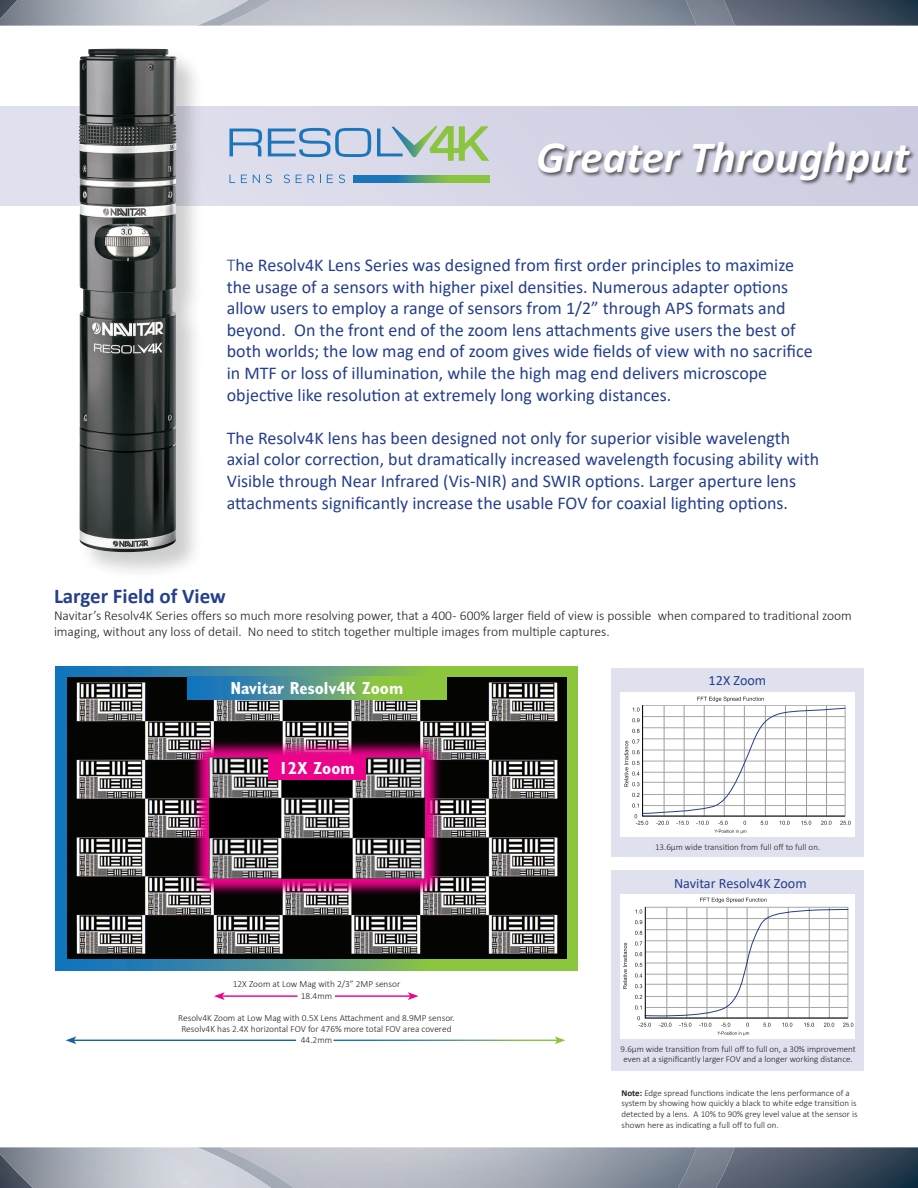
<style>
.page{position:relative;width:918px;height:1188px;background:#fff}
.page>*{position:absolute;margin:0;border:0;box-sizing:border-box;transform-origin:0 0}
.t1{font:italic 700 45px "Calibri";color:#fff}
.t2{font:700 21px "Calibri";color:#253f8e}
.t3{font:18px/21.6px "Calibri";color:#253f8e}
.t4{font:700 condensed 17.55px "Gill Sans";color:#fff}
.t5{font:14.25px "Calibri";color:#253f8e}
.t6{font:300 13.5px/16.5px "Calibri";color:#231f20}
.t7{font:300 9.3px "Calibri";color:#231f20}
.t8{font:300 9px/10.8px "Calibri";color:#231f20}
.s1{font-weight:300}
.s2{font-weight:700}
</style>
<div class="page">
<img style="left:735px;top:1147px;width:183px;height:41px">
<img style="left:696px;top:1147px;width:39px;height:41px">
<img style="left:374px;top:1147px;width:322px;height:41px">
<img style="left:0;top:1147px;width:351px;height:41px">
<img style="left:735px;top:0;width:183px;height:26px">
<img style="left:696px;top:0;width:39px;height:26px">
<img style="left:0;top:0;width:351px;height:26px">
<div style="left:0;top:106px;width:918px;height:99px;background:#d7d7e8"></div>
<svg style="left:230px;top:175px;width:5px;height:8px"></svg>
<svg style="left:241px;top:175px;width:6px;height:8px"></svg>
<svg style="left:253px;top:175px;width:7px;height:8px"></svg>
<svg style="left:266px;top:174px;width:6px;height:9px"></svg>
<svg style="left:284px;top:174px;width:6px;height:9px"></svg>
<svg style="left:296px;top:175px;width:18px;height:8px"></svg>
<svg style="left:327px;top:175px;width:6px;height:8px"></svg>
<svg style="left:339px;top:174px;width:6px;height:9px"></svg>
<svg style="left:230px;top:129px;width:32px;height:27px"></svg>
<svg style="left:268px;top:128px;width:103px;height:29px"></svg>
<svg style="left:377px;top:126px;width:112px;height:35px"></svg>
<svg style="left:353px;top:175px;width:136px;height:7px"></svg>
<div style="left:79px;top:48px;width:125px;height:532px;background:#231f20;opacity:.22"></div>
<img style="left:79px;top:49px;width:97px;height:503px">
<div style="left:537px;top:140px;width:381px;height:45px;background:#231f20;opacity:.75"></div>
<svg style="left:56px;top:666px;width:522px;height:304px;background:#539b7c"></svg>
<img style="left:67px;top:678px;width:500px;height:281px">
<img style="left:191px;top:740px;width:251px;height:156px">
<img style="left:209px;top:758px;width:215px;height:121px">
<div style="left:268px;top:757px;width:98px;height:23px;background:#ed028c"></div>
<svg style="left:188px;top:676px;width:258px;height:23px;background:#5ba07c"></svg>
<hr style="left:222px;top:995px;width:76px;height:2px;background:#ed028c">
<svg style="left:214px;top:992px;width:11px;height:8px"></svg>
<hr style="left:335px;top:995px;width:75px;height:2px;background:#ed028c">
<svg style="left:408px;top:992px;width:11px;height:8px"></svg>
<hr style="left:74px;top:1040px;width:222px;height:1px;background:#1764a1">
<svg style="left:66px;top:1036px;width:10px;height:8px"></svg>
<svg style="left:555px;top:1036px;width:10px;height:8px"></svg>
<div style="left:611px;top:669px;width:253px;height:188px;background:#e0e1ee"></div>
<div style="left:620px;top:692px;width:235px;height:145px;background:#fff"></div>
<svg style="left:624px;top:697px;width:227px;height:137px"></svg>
<div style="left:612px;top:871px;width:252px;height:200px;background:#e0e1ee"></div>
<div style="left:620px;top:894px;width:235px;height:145px;background:#fff"></div>
<svg style="left:623px;top:943px;width:4px;height:46px"></svg>
<svg style="left:635px;top:898px;width:218px;height:138px"></svg>
<p class="t1" style="left:536px;top:125px;width:375px">Greater Throughput</p>
<p class="t3" style="left:227px;top:254px;width:569px"><span class="s1">T</span>he Resolv4K Lens Series was designed from first order principles to maximize the usage of a sensors with higher pixel densities. Numerous adapter options allow users to employ a range of sensors from 1/2” through APS formats and</p>
<p class="t3" style="left:227px;top:319px;width:587px">beyond. On the front end of the zoom lens attachments give users the best of both worlds; the low mag end of zoom gives wide fields of view with no sacrifice in MTF or loss of illumination, while the high mag end delivers microscope</p>
<p class="t3" style="left:227px;top:383px;width:446px">objective like resolution at extremely long working distances.</p>
<p class="t3" style="left:227px;top:427px;width:594px">The Resolv4K lens has been designed not only for superior visible wavelength axial color correction, but dramatically increased wavelength focusing ability with Visible through Near Infrared (Vis-NIR) and SWIR options. Larger aperture lens attachments significantly increase the usable FOV for coaxial lighting options.</p>
<p class="t2" style="left:54px;top:582px;width:173px">Larger Field of View</p>
<p class="t6" style="left:54px;top:607px;width:799px">Navitar’s Resolv4K Series offers so much more resolving power, that a 400 - 600% larger field of view is possible when compared to traditional zoom imaging, without any loss of detail. No need to stitch together multiple images from multiple captures.</p>
<p class="t4" style="left:230px;top:677px;width:174px">Navitar Resolv4K Zoom</p>
<p class="t4" style="left:279px;top:758px;width:77px">12X Zoom</p>
<p class="t7" style="left:233px;top:978px;width:169px">12X Zoom at Low Mag with 2/3” 2MP sensor</p>
<p class="t7" style="left:301px;top:990px;width:33px">18.4mm</p>
<p class="t7" style="left:178px;top:1012px;width:278px">Resolv4K Zoom at Low Mag with 0.5X Lens Attachment and 8.9MP sensor.</p>
<p class="t7" style="left:181px;top:1023px;width:272px">Resolv4K has 2.4X horizontal FOV for 476% more total FOV area covered</p>
<p class="t7" style="left:301px;top:1035px;width:33px">44.2mm</p>
<p class="t5" style="left:709px;top:671px;width:59px">12X Zoom</p>
<p class="t8" style="left:655px;top:842px;width:167px">13.6µm wide transition from full off to full on.</p>
<p class="t5" style="left:674px;top:873px;width:134px">Navitar Resolv4K Zoom</p>
<p class="t8" style="left:621px;top:1043px;width:237px;text-align:center">9.6µm wide transition from full off to full on, a 30% improvement even at a significantly larger FOV and a longer working distance.</p>
<p class="t8" style="left:622px;top:1087px;width:237px"><span class="s2">Note:</span> Edge spread functions indicate the lens performance of a system by showing how quickly a black to white edge transition is detected by a lens. A 10% to 90% grey level value at the sensor is shown here as indicating a full off to full on.</p>
</div>
